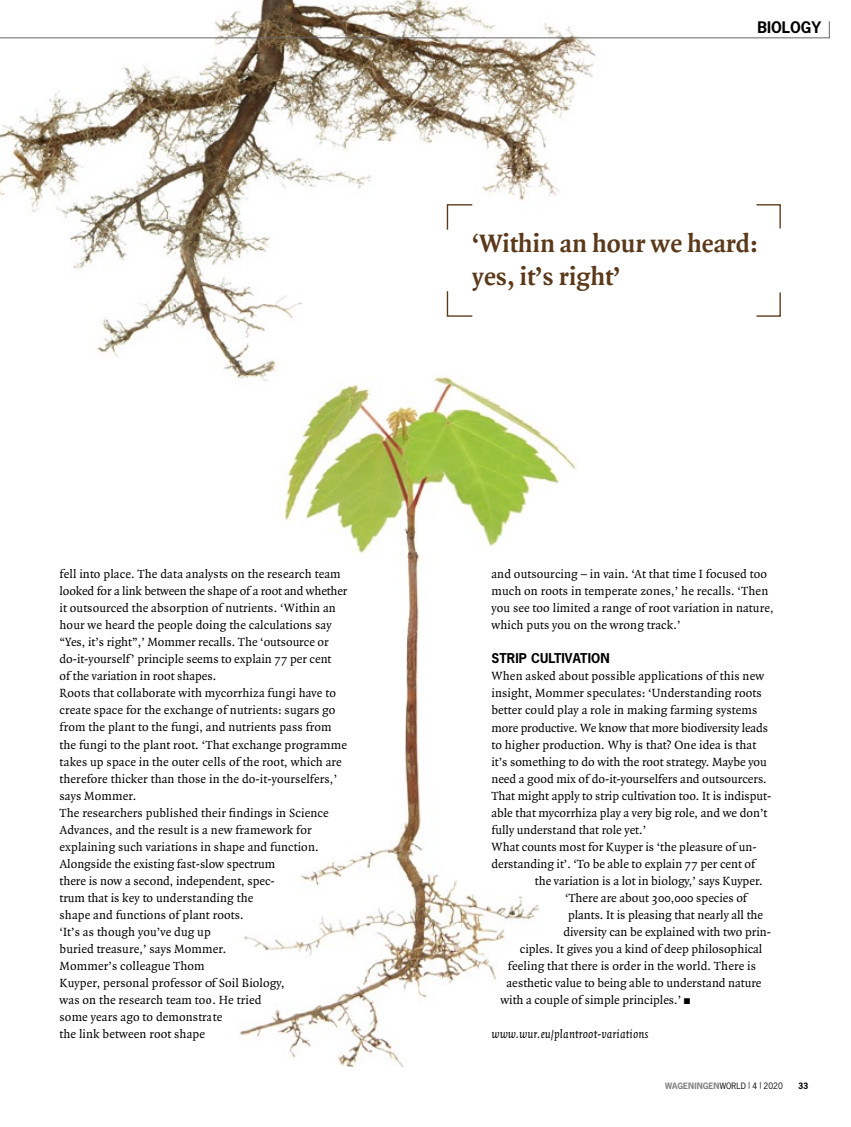
<style>
.page{position:relative;width:851px;height:1127px;background:#fff}
.page>*{position:absolute;margin:0;border:0;box-sizing:border-box;transform-origin:0 0}
.t1{font:700 27px/33px "Quadraat OT";color:#5b3a1c}
.t2{font:700 15px "News Gothic Std";color:#000}
.t3{font:12.75px/17px "Quadraat OT";letter-spacing:.01em;color:#000}
.t4{font:italic 12.75px "Quadraat OT";letter-spacing:.01em;color:#000}
.t5{font:700 12.75px "News Gothic Std";letter-spacing:.01em;color:#000}
.t6{font:700 8.25px "News Gothic Std";letter-spacing:.01em;color:#818181}
.t7{font:700 8.25px "News Gothic Std";color:#000}
.s1{font-weight:400;color:#000}
</style>
<div class="page">
<img style="left:0;top:0;width:596px;height:358px">
<svg style="left:446px;top:290px;width:27px;height:27px"></svg>
<svg style="left:446px;top:203px;width:27px;height:28px"></svg>
<svg style="left:756px;top:204px;width:25px;height:25px"></svg>
<svg style="left:756px;top:292px;width:25px;height:25px"></svg>
<img style="left:210px;top:357px;width:381px;height:710px">
<svg style="left:0;top:21px;width:830px;height:18px"></svg>
<p class="t2" style="left:757px;top:17px;width:65px">BIOLOGY</p>
<h1 class="t1" style="left:472px;top:227px;width:287px">‘Within an hour we heard: yes, it’s right’</h1>
<p class="t3" style="left:60px;top:566px;width:289px">fell into place. The data analysts on the research team looked for a link between the shape of a root and whether it outsourced the absorption of nutrients. ‘Within an hour we heard the people doing the calculations say “Yes, it’s right”,’ Mommer recalls. The ‘outsource or do-it-yourself ’ principle seems to explain 77 per cent<br>of the variation in root shapes.<br>Roots that collaborate with mycorrhiza fungi have to create space for the exchange of nutrients: sugars go from the plant to the fungi, and nutrients pass from the fungi to the plant root. ‘That exchange programme takes up space in the outer cells of the root, which are therefore thicker than those in the do-it-yourselfers,’ says Mommer.<br>The researchers published their findings in Science Advances, and the result is a new framework for explaining such variations in shape and function.<br>Alongside the existing fast-slow spectrum<br>there is now a second, independent, spec-<br>trum that is key to understanding the<br>shape and functions of plant roots.<br>‘It’s as though you’ve dug up<br>buried treasure,’ says Mommer.<br>Mommer’s colleague Thom<br>Kuyper, personal professor of Soil Biology,<br>was on the research team too. He tried<br>some years ago to demonstrate<br>the link between root shape</p>
<p class="t3" style="left:491px;top:566px;width:284px">and outsourcing – in vain. ‘At that time I focused too much on roots in temperate zones,’ he recalls. ‘Then you see too limited a range of root variation in nature, which puts you on the wrong track.’</p>
<p class="t5" style="left:491px;top:650px;width:120px">STRIP CULTIVATION</p>
<p class="t3" style="left:491px;top:668px;width:281px">When asked about possible applications of this new insight, Mommer speculates: ‘Understanding roots better could play a role in making farming systems more productive. We know that more biodiversity leads to higher production. Why is that? One idea is that it’s something to do with the root strategy. Maybe you need a good mix of do-it-yourselfers and outsourcers.<br>That might apply to strip cultivation too. It is indisput&shy;able that mycorrhiza play a very big role, and we don’t fully understand that role yet.’<br>What counts most for Kuyper is ‘the pleasure of un&shy;derstanding it’. ‘To be able to explain 77 per cent of</p>
<p class="t3" style="left:535px;top:872px;width:229px">the variation is a lot in biology,’ says Kuyper.</p>
<p class="t3" style="left:565px;top:889px;width:183px">‘There are about 300,000 species of</p>
<p class="t3" style="left:568px;top:906px;width:196px">plants. It is pleasing that nearly all the</p>
<p class="t3" style="left:563px;top:923px;width:209px">diversity can be explained with two prin-</p>
<p class="t3" style="left:520px;top:940px;width:244px">ciples. It gives you a kind of deep philosophical</p>
<p class="t3" style="left:508px;top:957px;width:250px">feeling that there is order in the world. There is</p>
<p class="t3" style="left:506px;top:974px;width:256px">aesthetic value to being able to understand nature</p>
<p class="t3" style="left:500px;top:991px;width:182px">with a couple of simple principles.’</p>
<p class="t4" style="left:491px;top:1027px;width:158px">www.wur.eu/plantroot-variations</p>
<p class="t6" style="left:665px;top:1080px;width:119px">WAGENINGEN<span class="s1">WORLD</span> <sup>|</sup> <span class="s1">4</span> <sup>|</sup> <span class="s1">2020</span></p>
<p class="t7" style="left:798px;top:1080px;width:12px">33</p>
</div>
